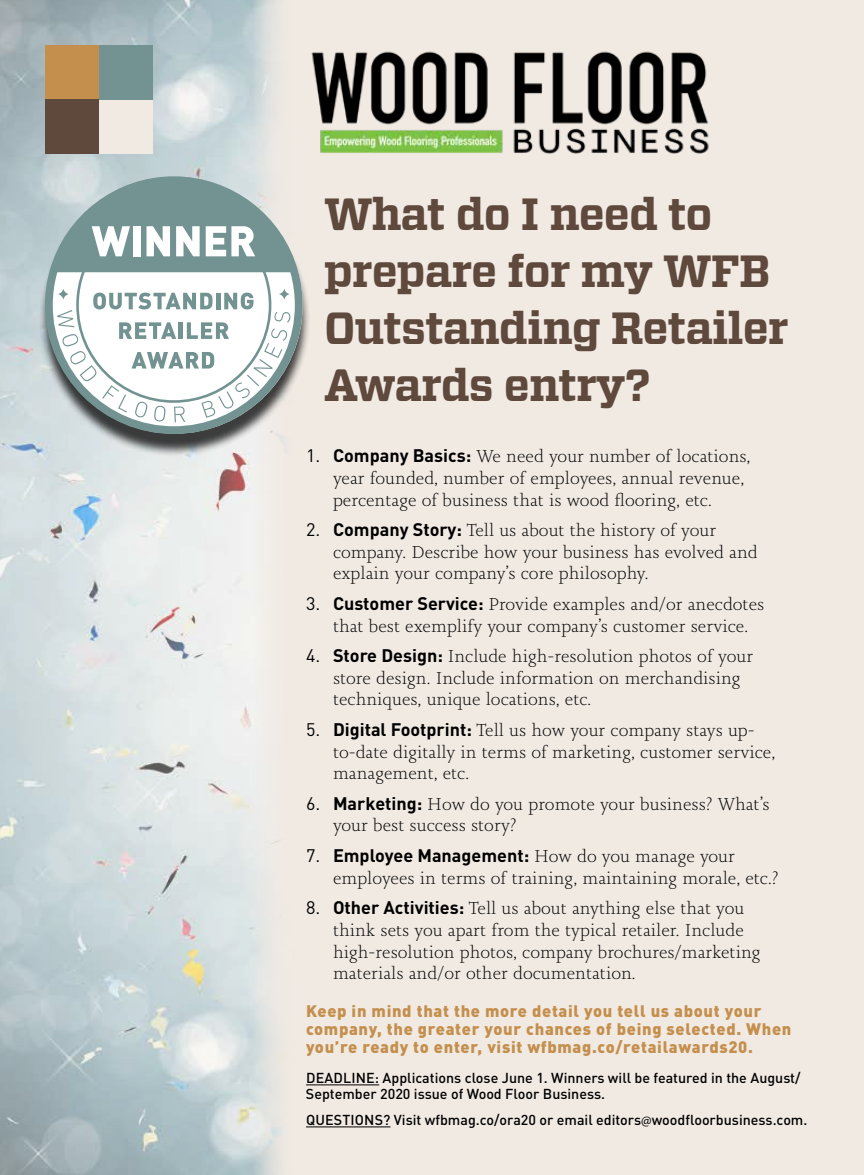
<style>
.page{position:relative;width:864px;height:1175px;background:#fff}
.page>*{position:absolute;margin:0;border:0;box-sizing:border-box;transform-origin:0 0}
.t1{font:700 45px/57px "Vitesse";letter-spacing:-.02em;color:#5e493c}
.t2{font:300 18px/21.6px "Joanna Nova";color:#000}
.t3{font:700 18px "DIN Pro";color:#000}
.t4{font:900 16.5px/18px "DIN Pro";letter-spacing:.04em;color:#c48f4d}
.t5{font:500 14.25px/16.5px "DIN Pro";color:#000}
.s1{font-family:"DIN Pro";font-weight:400}
.s2{font-family:"DIN Pro";font-weight:700}
.s3{font-weight:400}
.s4{font-family:"Joanna Nova";font-weight:300}
.s5{font-family:"Myriad Pro";font-weight:400}
</style>
<div class="page">
<div style="left:0;top:0;width:864px;height:1174px;background:#f1eae3"></div>
<img style="left:0;top:0;width:284px;height:1174px">
<div style="left:38px;top:184px;width:273px;height:272px;background:#000;opacity:.75"></div>
<img style="left:311px;top:51px;width:398px;height:102px">
<hr style="left:306px;top:1084px;width:73px;height:1px;background:#000">
<hr style="left:306px;top:1126px;width:84px;height:1px;background:#000">
<svg style="left:45px;top:176px;width:258px;height:258px"></svg>
<svg style="left:53px;top:180px;width:241px;height:242px;background:#c1cecd"></svg>
<div style="left:99px;top:99px;width:54px;height:54px;background:#f1eae3"></div>
<div style="left:45px;top:45px;width:54px;height:54px;background:#c48f4d"></div>
<div style="left:45px;top:99px;width:54px;height:54px;background:#5e493c"></div>
<div style="left:99px;top:45px;width:54px;height:54px;background:#729391"></div>
<h1 class="t1" style="left:324px;top:186px;width:466px">What do I need to prepare for my WFB<br>Outstanding Retailer<br>Awards entry?</h1>
<p class="t2" style="left:333px;top:445px;width:419px;text-indent:-27px"><span class="s1">1.</span> <span class="s2">Company Basics:</span> We need your number of locations, year founded, number of employees, annual revenue, percentage of business that is wood flooring, etc.</p>
<p class="t2" style="left:333px;top:519px;width:426px;text-indent:-27px"><span class="s1">2.</span> <span class="s2">Company Story:</span> Tell us about the history of your company. Describe how your business has evolved and explain your company’s core philosophy.</p>
<p class="t2" style="left:306px;top:593px;width:460px;text-align:center"><span class="s1">3.</span> <span class="s2">Customer Service:</span> Provide examples and/or anecdotes that best exemplify your company’s customer service.</p>
<p class="t2" style="left:333px;top:645px;width:422px;text-indent:-27px"><span class="s1">4.</span> <span class="s2">Store Design:</span> Include high-resolution photos of your store design. Include information on merchandising techniques, unique locations, etc.</p>
<p class="t2" style="left:333px;top:719px;width:444px;text-indent:-27px"><span class="s1">5.</span> <span class="s2">Digital Footprint:</span> Tell us how your company stays up&shy;to-date digitally in terms of marketing, customer service, management, etc.</p>
<p class="t2" style="left:333px;top:793px;width:438px;text-indent:-27px"><span class="s1">6.</span> <span class="s2">Marketing:</span> How do you promote your business? What’s your best success story?</p>
<p class="t3" style="left:306px;top:843px;width:431px"><span class="s3">7.</span> Employee Management: <span class="s4">How do you manage your</span></p>
<p class="t2" style="left:333px;top:866px;width:447px">employees in terms of training, maintaining morale, etc.?</p>
<p class="t2" style="left:333px;top:897px;width:429px;text-indent:-27px"><span class="s1">8.</span> <span class="s2">Other Activities:</span> Tell us about anything else that you think sets you apart from the typical retailer. Include high-resolution photos, company brochures/marketing materials and/or other documentation.</p>
<p class="t4" style="left:306px;top:999px;width:487px">Keep in mind that the more detail you tell us about your company, the greater your chances of being selected. When you’re ready to enter, visit wfbmag.co/retailawards20.</p>
<p class="t5" style="left:306px;top:1068px;width:496px">DEADLINE: Applications close June 1. Winners will be featured in the August/<br>September 2020 issue of Wood Floor Business.</p>
<p class="t5" style="left:306px;top:1110px;width:503px">QUESTIONS? Visit wfbmag.co/ora20 or email editors<span class="s5">@</span>woodfloorbusiness.com.</p>
</div>
